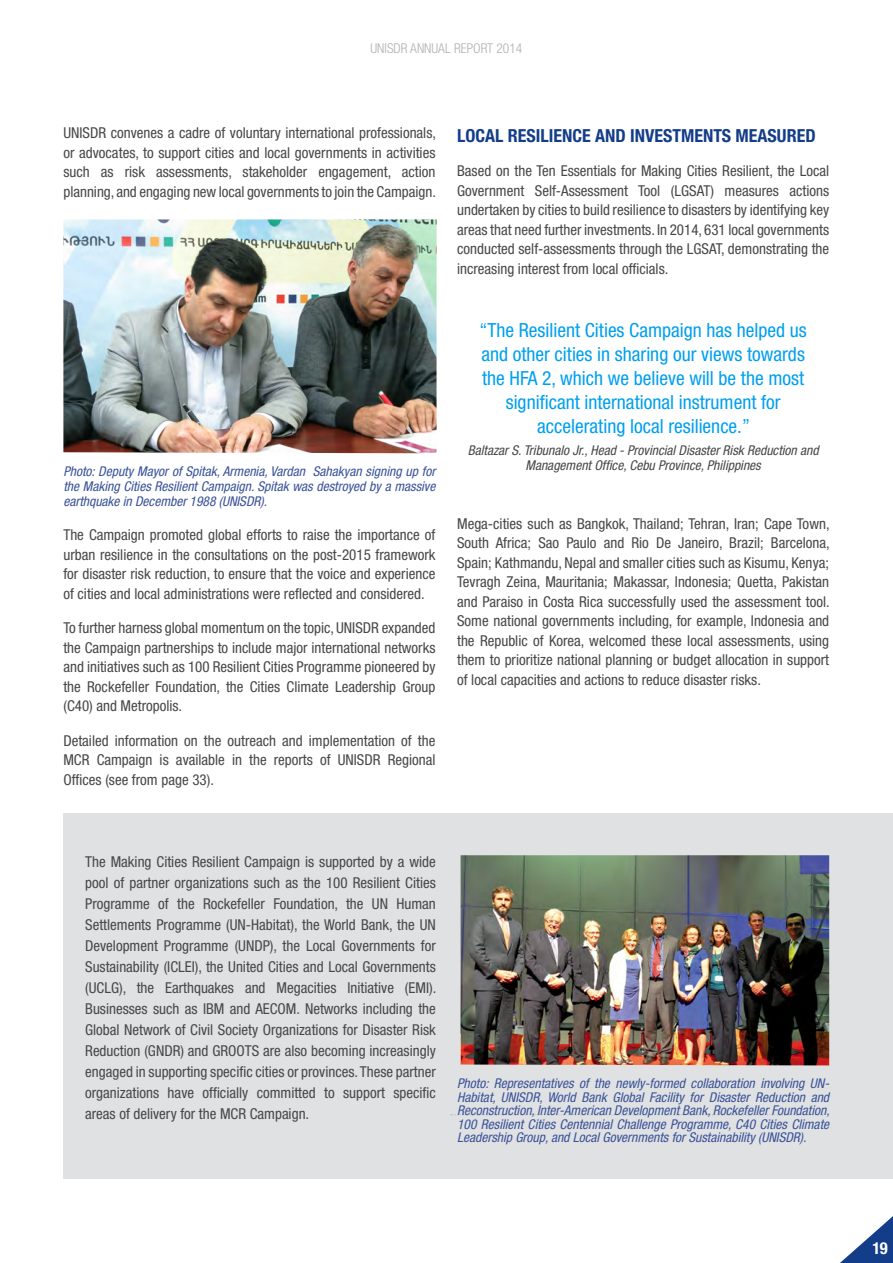
<style>
.page{position:relative;width:893px;height:1263px;background:#fff}
.page>*{position:absolute;margin:0;border:0;box-sizing:border-box;transform-origin:0 0}
.t1{font:condensed 19.5px/24px "Helvetica Neue LT Std";color:#009fee;text-align:center}
.t2{font:700 condensed 18px "Helvetica Neue";color:#143d89}
.t3{font:700 condensed 16.5px "Helvetica Neue LT Std";color:#fff}
.t4{font:condensed 15px/19.5px "Helvetica Neue LT Std";color:#464749;text-align:justify}
.t5{font:italic condensed 13.5px/13.5px "Helvetica Neue LT Std";color:#395299;text-align:justify}
.t6{font:italic condensed 13.5px/15px "Helvetica Neue LT Std";color:#464749;text-align:center}
.t7{font:300 condensed 13.5px "Helvetica Neue LT Std";color:#aeb0b3}
</style>
<div class="page">
<svg style="left:840px;top:1216px;width:53px;height:47px"></svg>
<div style="left:63px;top:814px;width:830px;height:365px;background:#e0e1e2"></div>
<img style="left:63px;top:219px;width:374px;height:234px">
<svg style="left:451px;top:1114px;width:372px;height:1px"></svg>
<img style="left:461px;top:855px;width:368px;height:210px">
<p class="t7" style="left:371px;top:41px;width:153px">UNISDR ANNUAL REPORT 2014</p>
<p class="t4" style="left:63px;top:123px;width:374px">UNISDR convenes a cadre of voluntary international professionals, or advocates, to support cities and local governments in activities such as risk assessments, stakeholder engagement, action planning, and engaging new local governments to join the Campaign.</p>
<p class="t5" style="left:63px;top:464px;width:373px;line-height:15px">Photo: Deputy Mayor of Spitak, Armenia, Vardan Sahakyan signing up for the Making Cities Resilient Campaign. Spitak was destroyed by a massive earthquake in December 1988 (UNISDR).</p>
<p class="t4" style="left:63px;top:525px;width:374px">The Campaign promoted global efforts to raise the importance of urban resilience in the consultations on the post-2015 framework for disaster risk reduction, to ensure that the voice and experience of cities and local administrations were reflected and considered.</p>
<p class="t4" style="left:63px;top:618px;width:374px">To further harness global momentum on the topic, UNISDR expanded the Campaign partnerships to include major international networks and initiatives such as 100 Resilient Cities Programme pioneered by the Rockefeller Foundation, the Cities Climate Leadership Group (C40) and Metropolis.</p>
<p class="t4" style="left:63px;top:731px;width:374px">Detailed information on the outreach and implementation of the MCR Campaign is available in the reports of UNISDR Regional Offices (see from page 33).</p>
<p class="t2" style="left:457px;top:124px;width:360px">LOCAL RESILIENCE AND INVESTMENTS MEASURED</p>
<p class="t4" style="left:457px;top:161px;width:374px">Based on the Ten Essentials for Making Cities Resilient, the Local Government Self-Assessment Tool (LGSAT) measures actions undertaken by cities to build resilience to disasters by identifying key areas that need further investments. In 2014, 631 local governments conducted self-assessments through the LGSAT, demonstrating the increasing interest from local officials.</p>
<h1 class="t1" style="left:479px;top:318px;width:329px">“The Resilient Cities Campaign has helped us and other cities in sharing our views towards the HFA 2, which we believe will be the most significant international instrument for accelerating local resilience.”</h1>
<p class="t6" style="left:468px;top:443px;width:352px">Baltazar S. Tribunalo Jr., Head - Provincial Disaster Risk Reduction and<br>Management Office, Cebu Province, Philippines</p>
<p class="t4" style="left:457px;top:513px;width:374px">Mega-cities such as Bangkok, Thailand; Tehran, Iran; Cape Town, South Africa; Sao Paulo and Rio De Janeiro, Brazil; Barcelona, Spain; Kathmandu, Nepal and smaller cities such as Kisumu, Kenya; Tevragh Zeina, Mauritania; Makassar, Indonesia; Quetta, Pakistan and Paraiso in Costa Rica successfully used the assessment tool.<br>Some national governments including, for example, Indonesia and the Republic of Korea, welcomed these local assessments, using them to prioritize national planning or budget allocation in support of local capacities and actions to reduce disaster risks.</p>
<p class="t4" style="left:85px;top:851px;width:353px;line-height:21px">The Making Cities Resilient Campaign is supported by a wide pool of partner organizations such as the 100 Resilient Cities Programme of the Rockefeller Foundation, the UN Human Settlements Programme (UN-Habitat), the World Bank, the UN Development Programme (UNDP), the Local Governments for Sustainability (ICLEI), the United Cities and Local Governments (UCLG), the Earthquakes and Megacities Initiative (EMI).<br>Businesses such as IBM and AECOM. Networks including the Global Network of Civil Society Organizations for Disaster Risk Reduction (GNDR) and GROOTS are also becoming increasingly engaged in supporting specific cities or provinces. These partner organizations have officially committed to support specific areas of delivery for the MCR Campaign.</p>
<p class="t5" style="left:457px;top:1077px;width:374px">Photo: Representatives of the newly-formed collaboration involving UN-Habitat, UNISDR, World Bank Global Facility for Disaster Reduction and Reconstruction, Inter-American Development Bank, Rockefeller Foundation, 100 Resilient Cities Centennial Challenge Programme, C40 Cities Climate Leadership Group, and Local Governments for Sustainability (UNISDR).</p>
<p class="t3" style="left:872px;top:1238px;width:17px">19</p>
</div>
